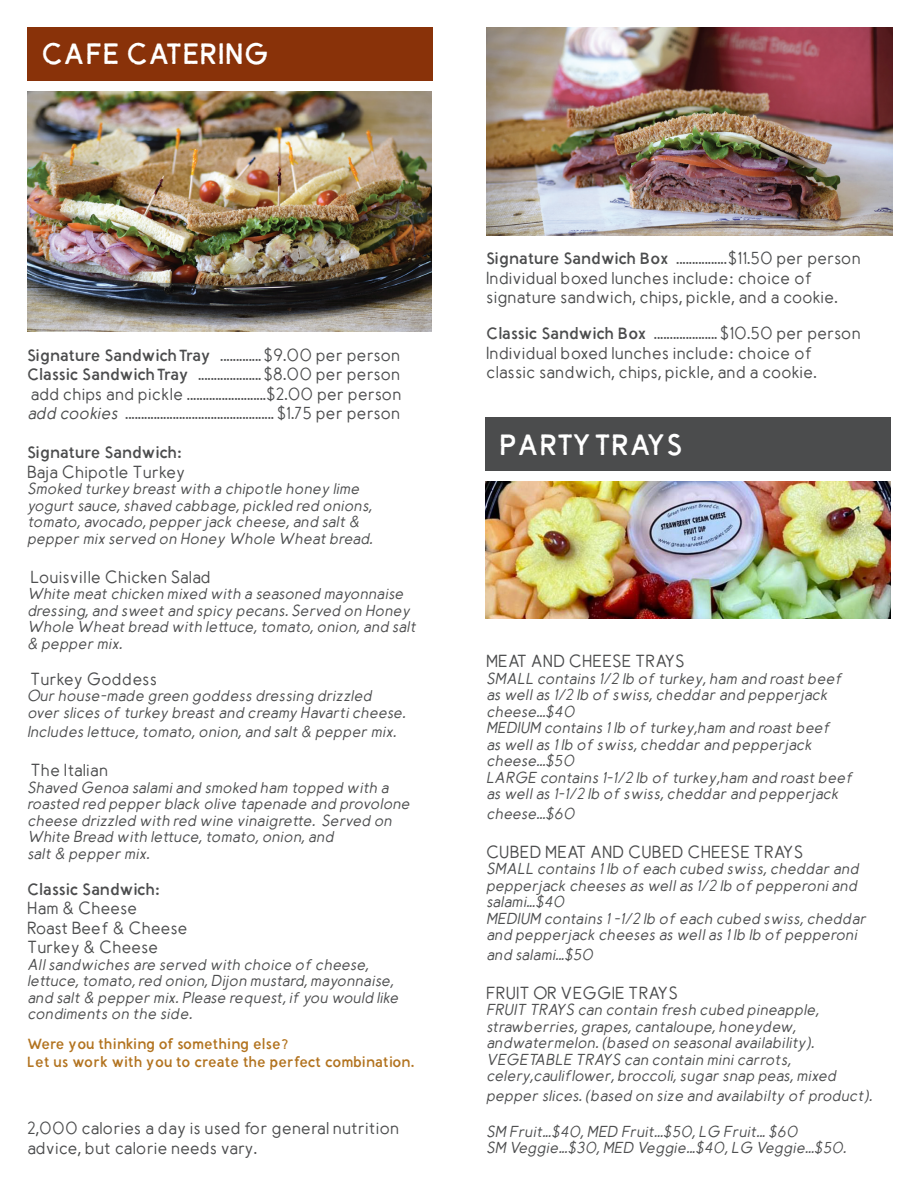
<style>
.page{position:relative;width:918px;height:1188px;background:#fff}
.page>*{position:absolute;margin:0;border:0;box-sizing:border-box;transform-origin:0 0}
.t1{font:30px "GH Simple Rustic";color:#fff}
.t2{font:600 16.5px/19.5px "GH Simple";color:#4b4c4d}
.t3{font:600 16.5px/19.5px "GH Simple";letter-spacing:-.03em;color:#4b4c4d}
.t4{font:16.5px "GH Simple Rustic";letter-spacing:-.025em;color:#4b4c4d}
.t5{font:italic 600 15px/16.5px "GH Simple";color:#4b4c4d}
.t6{font:15px/18px "GH Simple Rustic";letter-spacing:-.03em;color:#b2731f}
.s1{font-family:"GH Simple Rustic";font-weight:400}
.s2{font-style:italic}
</style>
<div class="page">
<div style="left:27px;top:27px;width:406px;height:53px;background:#893209"></div>
<div style="left:485px;top:417px;width:406px;height:53px;background:#4b4c4d"></div>
<img style="left:27px;top:92px;width:405px;height:239px">
<img style="left:486px;top:27px;width:406px;height:208px">
<img style="left:485px;top:482px;width:405px;height:137px">
<h1 class="t1" style="left:41px;top:38px;width:230px">CAFE CATERING</h1>
<p class="t2" style="left:27px;top:346px;width:376px;text-align:justify"><span class="s1">Signature Sandwich Tray</span> .............$9.00 per person <span class="s1">Classic Sandwich Tray</span> ....................$8.00 per person add chips and pickle .........................$2.00 per person <span class="s2">add cookies</span> ............................................... $1.75 per person</p>
<p class="t4" style="left:27px;top:443px;width:156px">Signature Sandwich:</p>
<p class="t2" style="left:27px;top:463px;width:160px">Baja Chipotle Turkey</p>
<p class="t5" style="left:27px;top:482px;width:347px">Smoked turkey breast with a chipotle honey lime yogurt sauce, shaved cabbage, pickled red onions, tomato, avocado, pepper jack cheese, and salt &amp; pepper mix served on Honey Whole Wheat bread.</p>
<p class="t2" style="left:30px;top:568px;width:182px">Louisville Chicken Salad</p>
<p class="t5" style="left:27px;top:587px;width:391px">White meat chicken mixed with a seasoned mayonnaise dressing, and sweet and spicy pecans. Served on Honey Whole Wheat bread with lettuce, tomato, onion, and salt &amp; pepper mix.</p>
<p class="t2" style="left:30px;top:670px;width:129px">Turkey Goddess</p>
<p class="t5" style="left:27px;top:689px;width:380px">Our house-made green goddess dressing drizzled over slices of turkey breast and creamy Havarti cheese.</p>
<p class="t5" style="left:27px;top:725px;width:370px">Includes lettuce, tomato, onion, and salt &amp; pepper mix.</p>
<p class="t2" style="left:30px;top:762px;width:79px">The Italian</p>
<p class="t5" style="left:27px;top:780px;width:385px">Shaved Genoa salami and smoked ham topped with a roasted red pepper black olive tapenade and provolone cheese drizzled with red wine vinaigrette. Served on White Bread with lettuce, tomato, onion, and<br>salt &amp; pepper mix.</p>
<p class="t4" style="left:27px;top:880px;width:134px">Classic Sandwich:</p>
<p class="t3" style="left:27px;top:900px;width:162px">Ham &amp; Cheese<br>Roast Beef &amp; Cheese<br>Turkey &amp; Cheese</p>
<p class="t5" style="left:27px;top:957px;width:373px">All sandwiches are served with choice of cheese, lettuce, tomato, red onion, Dijon mustard, mayonnaise, and salt &amp; pepper mix. Please request, if you would like condiments on the side.</p>
<p class="t6" style="left:27px;top:1035px;width:389px">Were you thinking of something else?<br>Let us work with you to create the perfect combination.</p>
<p class="t2" style="left:27px;top:1120px;width:374px">2,000 calories a day is used for general nutrition advice, but calorie needs vary.</p>
<p class="t2" style="left:486px;top:250px;width:376px"><span class="s1">Signature Sandwich Box</span> ................$11.50 per person<br>Individual boxed lunches include: choice of signature sandwich, chips, pickle, and a cookie.</p>
<p class="t2" style="left:486px;top:325px;width:376px"><span class="s1">Classic Sandwich Box</span> .................... $10.50 per person<br>Individual boxed lunches include: choice of classic sandwich, chips, pickle, and a cookie.</p>
<h1 class="t1" style="left:499px;top:428px;width:185px">PARTY TRAYS</h1>
<p class="t2" style="left:486px;top:653px;width:200px">MEAT AND CHEESE TRAYS</p>
<p class="t5" style="left:486px;top:671px;width:368px">SMALL contains 1/2 lb of turkey, ham and roast beef as well as 1/2 lb of swiss, cheddar and pepperjack cheese...$40<br>MEDIUM contains 1 lb of turkey,ham and roast beef<br>as well as 1 lb of swiss, cheddar and pepperjack cheese...$50<br>LARGE contains 1-1/2 lb of turkey,ham and roast beef as well as 1-1/2 lb of swiss, cheddar and pepperjack</p>
<p class="t5" style="left:486px;top:806px;width:91px">cheese...$60</p>
<p class="t2" style="left:486px;top:843px;width:319px">CUBED MEAT AND CUBED CHEESE TRAYS</p>
<p class="t5" style="left:486px;top:862px;width:382px">SMALL contains 1 lb of each cubed swiss, cheddar and pepperjack cheeses as well as 1/2 lb of pepperoni and salami...$40<br>MEDIUM contains 1 -1/2 lb of each cubed swiss, cheddar and pepperjack cheeses as well as 1 lb lb of pepperoni</p>
<p class="t5" style="left:486px;top:947px;width:109px">and salami...$50</p>
<p class="t2" style="left:486px;top:984px;width:194px">FRUIT OR VEGGIE TRAYS</p>
<p class="t5" style="left:486px;top:1003px;width:352px">FRUIT TRAYS can contain fresh cubed pineapple, strawberries, grapes, cantaloupe, honeydew, andwatermelon. (based on seasonal availability).<br>VEGETABLE TRAYS can contain mini carrots, celery,cauliflower, broccoli, sugar snap peas, mixed</p>
<p class="t5" style="left:486px;top:1088px;width:387px">pepper slices. (based on size and availabilty of product).</p>
<p class="t5" style="left:486px;top:1124px;width:362px">SM Fruit...$40, MED Fruit...$50, LG Fruit... $60<br>SM Veggie...$30, MED Veggie...$40, LG Veggie...$50.</p>
</div>
